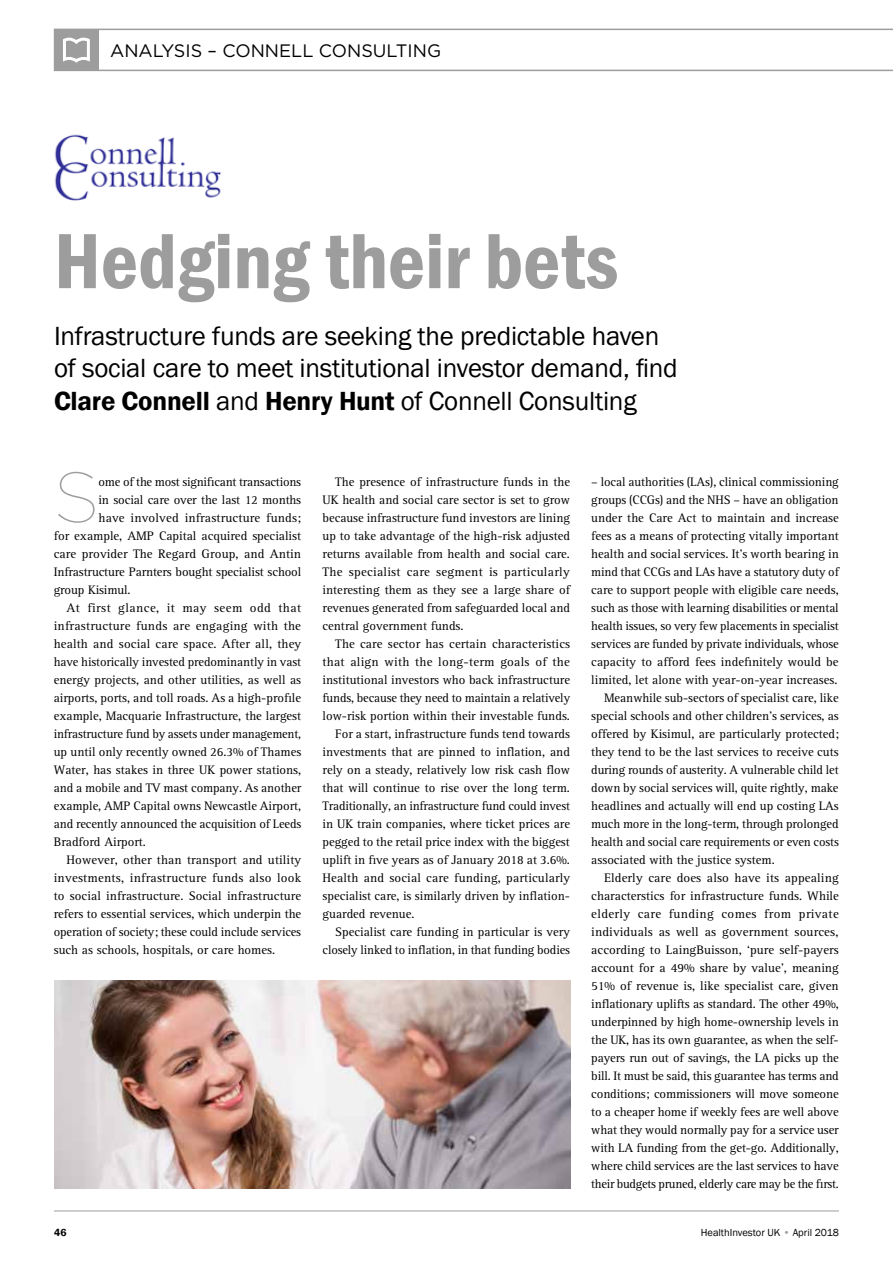
<style>
.page{position:relative;width:893px;height:1263px;background:#fff}
.page>*{position:absolute;margin:0;border:0;box-sizing:border-box;transform-origin:0 0}
.t1{font:600 condensed 81px "Franklin Gothic";color:#9e9d9e}
.t2{font:100 70.8px "Gotham";color:#9e9d9e}
.t3{font:27px/32.4px "Franklin Gothic";letter-spacing:-.01em;color:#000}
.t4{font:18px "Gotham";color:#000}
.t5{font:12.75px/18px "Agfa Rotis Serif";color:#000;text-align:justify}
.t6{font:12.75px "Agfa Rotis Serif";letter-spacing:-.02em;color:#000}
.t7{font:12.75px "Agfa Rotis Serif";letter-spacing:.025em;color:#000}
.t8{font:12.75px "Agfa Rotis Serif";letter-spacing:.03em;color:#000}
.t9{font:10.5px "Franklin Gothic";color:#000}
.t10{font:600 10.5px "Franklin Gothic";color:#000}
.s1{font-weight:600}
.s2{color:#9e9d9e}
</style>
<div class="page">
<svg style="left:54px;top:29px;width:839px;height:42px"></svg>
<img style="left:54px;top:134px;width:168px;height:67px">
<hr style="left:54px;top:1210px;width:785px;height:1px;background:#9e9d9e">
<img style="left:54px;top:980px;width:516px;height:208px">
<h3 class="t4" style="left:110px;top:40px;width:332px">ANALYSIS – CONNELL CONSULTING</h3>
<h1 class="t1" style="left:54px;top:207px;width:566px">Hedging their bets</h1>
<h3 class="t3" style="left:54px;top:320px;width:625px">Infrastructure funds are seeking the predictable haven of social care to meet institutional investor demand, find<br><span class="s1">Clare Connell</span> and <span class="s1">Henry Hunt</span> of Connell Consulting</h3>
<h2 class="t2" style="left:54px;top:453px;width:47px">S</h2>
<p class="t5" style="left:99px;top:473px;width:204px">ome of the most significant transactions</p>
<p class="t5" style="left:99px;top:491px;width:204px">in social care over the last 12 months</p>
<p class="t5" style="left:99px;top:509px;width:204px">have involved infrastructure funds;</p>
<p class="t5" style="left:54px;top:527px;width:249px">for example, AMP Capital acquired specialist</p>
<p class="t5" style="left:54px;top:545px;width:249px">care provider The Regard Group, and Antin</p>
<p class="t5" style="left:54px;top:563px;width:249px">Infrastructure Parnters bought specialist school</p>
<p class="t5" style="left:54px;top:581px;width:78px">group Kisimul.</p>
<p class="t8" style="left:67px;top:601px;width:236px">At first glance, it may seem odd that</p>
<p class="t5" style="left:54px;top:617px;width:249px">infrastructure funds are engaging with the</p>
<p class="t5" style="left:54px;top:635px;width:249px">health and social care space. After all, they</p>
<p class="t5" style="left:54px;top:653px;width:249px">have historically invested predominantly in vast</p>
<p class="t5" style="left:54px;top:671px;width:249px">energy projects, and other utilities, as well as</p>
<p class="t5" style="left:54px;top:689px;width:249px">airports, ports, and toll roads. As a high-profile</p>
<p class="t5" style="left:54px;top:707px;width:249px">example, Macquarie Infrastructure, the largest</p>
<p class="t5" style="left:54px;top:725px;width:249px">infrastructure fund by assets under management,</p>
<p class="t5" style="left:54px;top:743px;width:249px">up until only recently owned 26.3% of Thames</p>
<p class="t5" style="left:54px;top:761px;width:249px">Water, has stakes in three UK power stations,</p>
<p class="t5" style="left:54px;top:779px;width:249px">and a mobile and TV mast company. As another</p>
<p class="t5" style="left:54px;top:797px;width:249px">example, AMP Capital owns Newcastle Airport,</p>
<p class="t5" style="left:54px;top:815px;width:249px">and recently announced the acquisition of Leeds</p>
<p class="t5" style="left:54px;top:833px;width:94px">Bradford Airport.</p>
<p class="t5" style="left:67px;top:851px;width:236px">However, other than transport and utility</p>
<p class="t5" style="left:54px;top:869px;width:249px">investments, infrastructure funds also look</p>
<p class="t5" style="left:54px;top:887px;width:249px">to social infrastructure. Social infrastructure</p>
<p class="t5" style="left:54px;top:905px;width:249px">refers to essential services, which underpin the</p>
<p class="t5" style="left:54px;top:923px;width:249px">operation of society; these could include services</p>
<p class="t5" style="left:54px;top:941px;width:223px">such as schools, hospitals, or care homes.</p>
<p class="t5" style="left:323px;top:473px;width:249px;text-indent:13px">The presence of infrastructure funds in the UK health and social care sector is set to grow because infrastructure fund investors are lining up to take advantage of the high-risk adjusted returns available from health and social care.<br>The specialist care segment is particularly interesting them as they see a large share of revenues generated from safeguarded local and central government funds.</p>
<p class="t5" style="left:335px;top:635px;width:236px">The care sector has certain characteristics</p>
<p class="t5" style="left:323px;top:653px;width:249px">that align with the long-term goals of the</p>
<p class="t5" style="left:323px;top:671px;width:249px">institutional investors who back infrastructure</p>
<p class="t5" style="left:323px;top:689px;width:249px">funds, because they need to maintain a relatively</p>
<p class="t5" style="left:323px;top:707px;width:249px">low-risk portion within their investable funds.</p>
<p class="t5" style="left:335px;top:725px;width:236px">For a start, infrastructure funds tend towards</p>
<p class="t5" style="left:323px;top:743px;width:249px">investments that are pinned to inflation, and</p>
<p class="t5" style="left:323px;top:761px;width:249px">rely on a steady, relatively low risk cash flow</p>
<p class="t5" style="left:323px;top:779px;width:249px">that will continue to rise over the long term.</p>
<p class="t5" style="left:323px;top:797px;width:249px">Traditionally, an infrastructure fund could invest</p>
<p class="t5" style="left:323px;top:815px;width:249px">in UK train companies, where ticket prices are</p>
<p class="t5" style="left:323px;top:833px;width:249px">pegged to the retail price index with the biggest</p>
<p class="t5" style="left:323px;top:851px;width:249px">uplift in five years as of January 2018 at 3.6%.</p>
<p class="t5" style="left:323px;top:869px;width:249px">Health and social care funding, particularly</p>
<p class="t5" style="left:323px;top:887px;width:249px">specialist care, is similarly driven by inflation-</p>
<p class="t5" style="left:323px;top:905px;width:93px">guarded revenue.</p>
<p class="t5" style="left:335px;top:923px;width:236px">Specialist care funding in particular is very</p>
<p class="t5" style="left:323px;top:941px;width:249px">closely linked to inflation, in that funding bodies</p>
<p class="t5" style="left:591px;top:473px;width:249px">– local authorities (LAs), clinical commissioning</p>
<p class="t5" style="left:591px;top:491px;width:249px">groups (CCGs) and the NHS – have an obligation</p>
<p class="t5" style="left:591px;top:509px;width:249px">under the Care Act to maintain and increase</p>
<p class="t5" style="left:591px;top:527px;width:249px">fees as a means of protecting vitally important</p>
<p class="t5" style="left:591px;top:545px;width:249px">health and social services. It’s worth bearing in</p>
<p class="t5" style="left:591px;top:563px;width:249px">mind that CCGs and LAs have a statutory duty of</p>
<p class="t5" style="left:591px;top:581px;width:249px">care to support people with eligible care needs,</p>
<p class="t5" style="left:591px;top:599px;width:249px">such as those with learning disabilities or mental</p>
<p class="t5" style="left:591px;top:617px;width:249px">health issues, so very few placements in specialist</p>
<p class="t5" style="left:591px;top:635px;width:249px">services are funded by private individuals, whose</p>
<p class="t5" style="left:591px;top:653px;width:249px">capacity to afford fees indefinitely would be</p>
<p class="t5" style="left:591px;top:671px;width:248px">limited, let alone with year-on-year increases.</p>
<p class="t5" style="left:604px;top:689px;width:236px">Meanwhile sub-sectors of specialist care, like</p>
<p class="t5" style="left:591px;top:707px;width:249px">special schools and other children’s services, as</p>
<p class="t5" style="left:591px;top:725px;width:249px">offered by Kisimul, are particularly protected;</p>
<p class="t5" style="left:591px;top:743px;width:249px">they tend to be the last services to receive cuts</p>
<p class="t5" style="left:591px;top:761px;width:249px">during rounds of austerity. A vulnerable child let</p>
<p class="t5" style="left:591px;top:779px;width:249px">down by social services will, quite rightly, make</p>
<p class="t5" style="left:591px;top:797px;width:249px">headlines and actually will end up costing LAs</p>
<p class="t5" style="left:591px;top:815px;width:249px">much more in the long-term, through prolonged</p>
<p class="t5" style="left:591px;top:833px;width:249px">health and social care requirements or even costs</p>
<p class="t5" style="left:591px;top:851px;width:185px">associated with the justice system.</p>
<p class="t5" style="left:604px;top:869px;width:236px">Elderly care does also have its appealing</p>
<p class="t5" style="left:591px;top:887px;width:249px">characterstics for infrastructure funds. While</p>
<p class="t7" style="left:591px;top:907px;width:249px">elderly care funding comes from private</p>
<p class="t5" style="left:591px;top:923px;width:249px">individuals as well as government sources,</p>
<p class="t5" style="left:591px;top:941px;width:249px">according to LaingBuisson, ‘pure self-payers</p>
<p class="t5" style="left:591px;top:959px;width:249px">account for a 49% share by value’, meaning</p>
<p class="t5" style="left:591px;top:977px;width:249px">51% of revenue is, like specialist care, given</p>
<p class="t5" style="left:591px;top:995px;width:249px">inflationary uplifts as standard. The other 49%,</p>
<p class="t5" style="left:591px;top:1013px;width:249px">underpinned by high home-ownership levels in</p>
<p class="t5" style="left:591px;top:1031px;width:249px">the UK, has its own guarantee, as when the self-</p>
<p class="t5" style="left:591px;top:1049px;width:249px">payers run out of savings, the LA picks up the</p>
<p class="t5" style="left:591px;top:1067px;width:249px">bill. It must be said, this guarantee has terms and</p>
<p class="t5" style="left:591px;top:1085px;width:249px">conditions; commissioners will move someone</p>
<p class="t5" style="left:591px;top:1103px;width:249px">to a cheaper home if weekly fees are well above</p>
<p class="t5" style="left:591px;top:1121px;width:249px">what they would normally pay for a service user</p>
<p class="t5" style="left:591px;top:1139px;width:249px">with LA funding from the get-go. Additionally,</p>
<p class="t5" style="left:591px;top:1157px;width:249px">where child services are the last services to have</p>
<p class="t6" style="left:591px;top:1177px;width:249px">their budgets pruned, elderly care may be the first.</p>
<p class="t10" style="left:54px;top:1226px;width:14px">46</p>
<p class="t9" style="left:701px;top:1226px;width:140px">HealthInvestor UK <span class="s2">•</span> April 2018</p>
</div>
